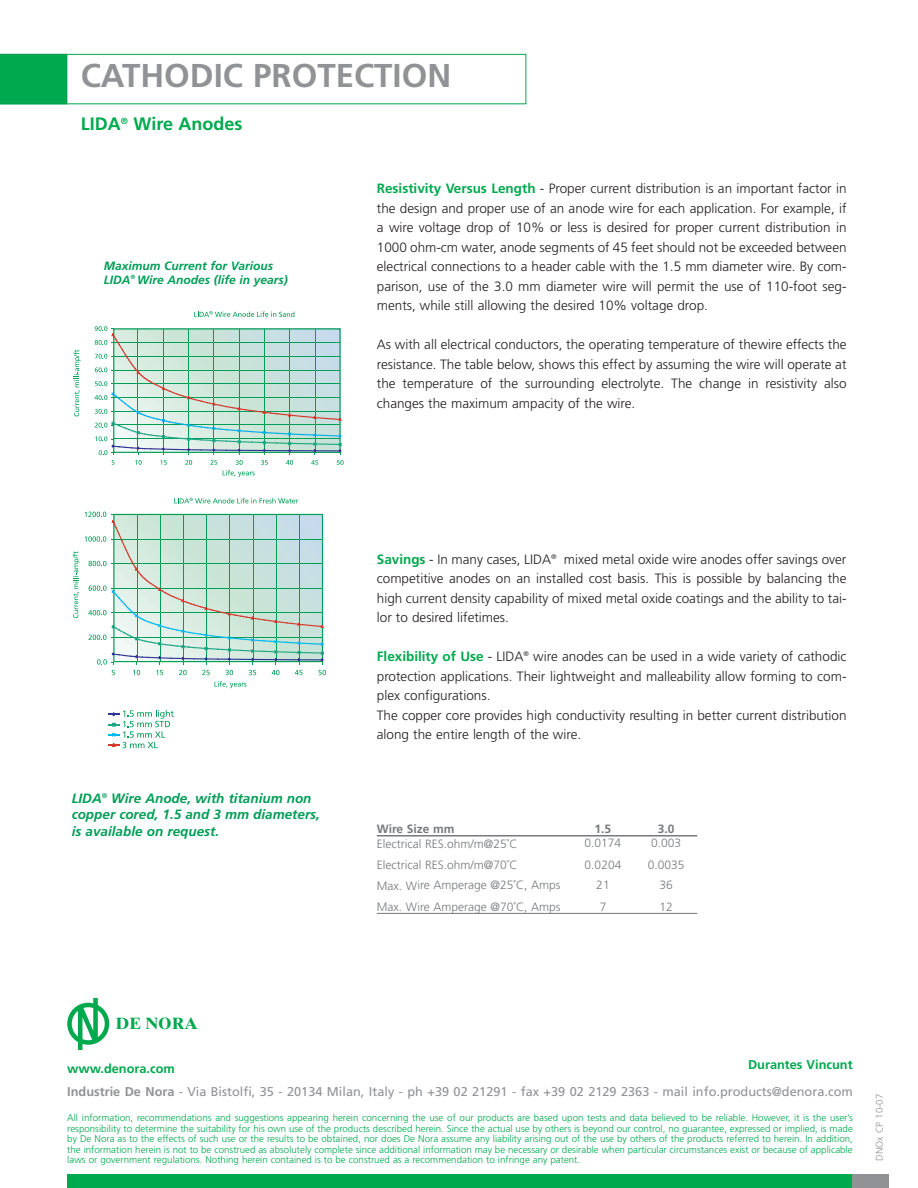
<style>
.page{position:relative;width:918px;height:1188px;background:#fff}
.page>*{position:absolute;margin:0;border:0;box-sizing:border-box;transform-origin:0 0}
.t1{font:700 33px "Frutiger";color:#919295}
.t2{font:700 18px "Frutiger";color:#00a94e}
.t3{font:700 16.35px "Times Ten";color:#00a94e}
.t4{font:300 13.5px/19.5px "Frutiger";color:#231f20;text-align:justify}
.t5{font:italic 700 13.5px/16.5px "Frutiger";color:#009e57}
.t6{font:12.75px "Frutiger";color:#919295}
.t7{font:700 12.75px "Frutiger";color:#00a94e}
.t8{font:300 12px "Frutiger";color:#76787b}
.t9{font:italic 700 12px/13.5px "Frutiger";color:#009e57}
.t10{font:700 12px "Frutiger";color:#76787b}
.t11{font:300 9.75px/10.5px "Frutiger";color:#00a94e;text-align:justify}
.t12{font:300 9.75px "Frutiger";color:#919295}
.s1{font-weight:700;color:#00a94e}
.s2{font-weight:700}
</style>
<div class="page">
<svg style="left:0;top:54px;width:526px;height:50px"></svg>
<div style="left:67px;top:1174px;width:786px;height:14px;background:#00a94e"></div>
<div style="left:853px;top:1174px;width:36px;height:14px;background:#919295"></div>
<svg style="left:67px;top:998px;width:42px;height:52px"></svg>
<hr style="left:377px;top:835px;width:320px;height:2px;background:#76787b">
<hr style="left:377px;top:913px;width:320px;height:1px;background:#76787b">
<svg style="left:174px;top:498px;width:124px;height:5px"></svg>
<svg style="left:194px;top:311px;width:100px;height:6px"></svg>
<svg style="left:74px;top:350px;width:7px;height:66px"></svg>
<svg style="left:95px;top:326px;width:249px;height:151px"></svg>
<svg style="left:215px;top:681px;width:32px;height:7px"></svg>
<svg style="left:73px;top:512px;width:253px;height:163px"></svg>
<svg style="left:108px;top:710px;width:66px;height:38px"></svg>
<h1 class="t1" style="left:81px;top:62px;width:372px">CATHODIC PROTECTION</h1>
<h2 class="t2" style="left:81px;top:117px;width:163px">LIDA<sup>®</sup> Wire Anodes</h2>
<p class="t9" style="left:104px;top:260px;width:186px">Maximum Current for Various<br>LIDA<sup>®</sup> Wire Anodes (life in years)</p>
<p class="t4" style="left:377px;top:180px;width:471px"><span class="s1">Resistivity Versus Length</span> - Proper current distribution is an important factor in the design and proper use of an anode wire for each application. For example, if a wire voltage drop of 10% or less is desired for proper current distribution in 1000 ohm-cm water, anode segments of 45 feet should not be exceeded between electrical connections to a header cable with the 1.5 mm diameter wire. By com&shy;parison, use of the 3.0 mm diameter wire will permit the use of 110-foot seg&shy;ments, while still allowing the desired 10% voltage drop.</p>
<p class="t4" style="left:377px;top:336px;width:471px">As with all electrical conductors, the operating temperature of thewire effects the resistance. The table below, shows this effect by assuming the wire will operate at the temperature of the surrounding electrolyte. The change in resistivity also changes the maximum ampacity of the wire.</p>
<p class="t5" style="left:72px;top:791px;width:250px">LIDA<sup>®</sup> Wire Anode, with titanium non copper cored, 1.5 and 3 mm diameters, is available on request.</p>
<p class="t4" style="left:377px;top:550px;width:471px"><span class="s1">Savings</span> - In many cases, LIDA<sup>®</sup> mixed metal oxide wire anodes offer savings over competitive anodes on an installed cost basis. This is possible by balancing the high current density capability of mixed metal oxide coatings and the ability to tai&shy;lor to desired lifetimes.</p>
<p class="t4" style="left:377px;top:648px;width:471px;text-align:left"><span class="s1">Flexibility of Use</span> - LIDA<sup>®</sup> wire anodes can be used in a wide variety of cathodic protection applications. Their lightweight and malleability allow forming to com&shy;plex configurations.<br>The copper core provides high conductivity resulting in better current distribution along the entire length of the wire.</p>
<p class="t10" style="left:377px;top:824px;width:79px">Wire Size mm</p>
<p class="t10" style="left:595px;top:824px;width:18px">1.5</p>
<p class="t10" style="left:658px;top:824px;width:18px">3.0</p>
<p class="t8" style="left:377px;top:838px;width:142px">Electrical RES.ohm/m@25˚C</p>
<p class="t8" style="left:585px;top:838px;width:38px">0.0174</p>
<p class="t8" style="left:651px;top:838px;width:32px">0.003</p>
<p class="t8" style="left:377px;top:860px;width:142px">Electrical RES.ohm/m@70˚C</p>
<p class="t8" style="left:585px;top:860px;width:38px">0.0204</p>
<p class="t8" style="left:648px;top:860px;width:38px">0.0035</p>
<p class="t8" style="left:377px;top:880px;width:185px">Max. Wire Amperage @25˚C, Amps</p>
<p class="t8" style="left:596px;top:880px;width:15px">21</p>
<p class="t8" style="left:660px;top:880px;width:15px">36</p>
<p class="t8" style="left:377px;top:902px;width:185px">Max. Wire Amperage @70˚C, Amps</p>
<p class="t8" style="left:600px;top:902px;width:8px">7</p>
<p class="t8" style="left:660px;top:902px;width:15px">12</p>
<p class="t3" style="left:116px;top:1018px;width:84px">DE NORA</p>
<p class="t7" style="left:67px;top:1064px;width:109px">www.denora.com</p>
<p class="t7" style="left:748px;top:1060px;width:106px">Durantes Vincunt</p>
<p class="t6" style="left:67px;top:1087px;width:787px"><span class="s2">Industrie De Nora</span> - Via Bistolfi, 35 - 20134 Milan, Italy - ph +39 02 21291 - fax +39 02 2129 2363 - mail info.products@denora.com</p>
<p class="t11" style="left:67px;top:1113px;width:787px">All information, recommendations and suggestions appearing herein concerning the use of our products are based upon tests and data believed to be reliable. However, it is the user’s responsibility to determine the suitability for his own use of the products described herein. Since the actual use by others is beyond our control, no guarantee, expressed or implied, is made by De Nora as to the effects of such use or the results to be obtained, nor does De Nora assume any liability arising out of the use by others of the products referred to herein. In addition, the information herein is not to be construed as absolutely complete since additional information may be necessary or desirable when particular circumstances exist or because of applicable laws or government regulations. Nothing herein contained is to be construed as a recommendation to infringe any patent.</p>
<p class="t12" style="left:875px;top:1161px;width:68px;rotate:-90deg">DNOx CP 10-07</p>
</div>
